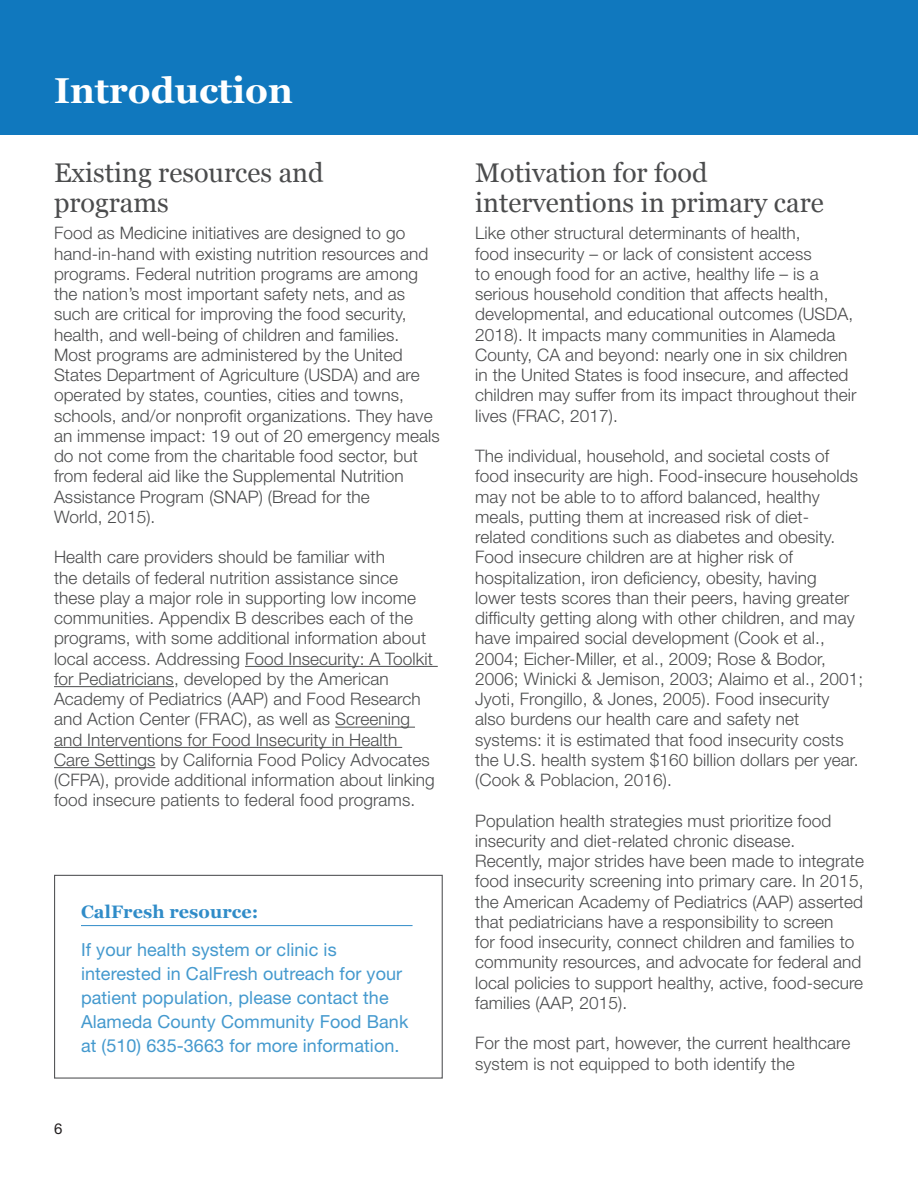
<style>
.page{position:relative;width:918px;height:1188px;background:#fff}
.page>*{position:absolute;margin:0;border:0;box-sizing:border-box;transform-origin:0 0}
.t1{font:700 36px "Georgia";color:#fff}
.t2{font:27px/30px "Georgia";color:#4b4c4d}
.t3{font:18px/24px "Helvetica Neue LT Std";letter-spacing:.005em;color:#4499ce}
.t4{font:700 18px "Georgia";letter-spacing:.005em;color:#308cc8}
.t5{font:300 17.25px/20.2px "Helvetica Neue LT Std";letter-spacing:.005em;color:#4b4c4d}
.t6{font:15px "Helvetica Neue LT Std";color:#231f20}
</style>
<div class="page">
<div style="left:0;top:0;width:918px;height:135px;background:#1078be"></div>
<hr style="left:245px;top:666px;width:193px;height:1px;background:#4b4c4d">
<hr style="left:54px;top:686px;width:120px;height:1px;background:#4b4c4d">
<hr style="left:335px;top:727px;width:80px;height:1px;background:#4b4c4d">
<hr style="left:54px;top:747px;width:348px;height:1px;background:#4b4c4d">
<hr style="left:54px;top:767px;width:101px;height:1px;background:#4b4c4d">
<div style="left:54px;top:875px;width:389px;height:204px;border:1px solid #57585a"></div>
<hr style="left:81px;top:925px;width:332px;height:1px;background:#308cc8">
<h1 class="t1" style="left:54px;top:63px;width:240px">Introduction</h1>
<h2 class="t2" style="left:54px;top:157px;width:271px">Existing resources and programs</h2>
<p class="t5" style="left:54px;top:223px;width:387px">Food as Medicine initiatives are designed to go hand-in-hand with existing nutrition resources and programs. Federal nutrition programs are among the nation’s most important safety nets, and as such are critical for improving the food security, health, and well-being of children and families.<br>Most programs are administered by the United States Department of Agriculture (USDA) and are operated by states, counties, cities and towns, schools, and/or nonprofit organizations. They have an immense impact: 19 out of 20 emergency meals do not come from the charitable food sector, but from federal aid like the Supplemental Nutrition Assistance Program (SNAP) (Bread for the<br>World, 2015).</p>
<p class="t5" style="left:54px;top:547px;width:382px">Health care providers should be familiar with<br>the details of federal nutrition assistance since these play a major role in supporting low income communities. Appendix B describes each of the programs, with some additional information about local access. Addressing Food Insecurity: A Toolkit for Pediatricians, developed by the American Academy of Pediatrics (AAP) and Food Research and Action Center (FRAC), as well as Screening and Interventions for Food Insecurity in Health Care Settings by California Food Policy Advocates (CFPA), provide additional information about linking food insecure patients to federal food programs.</p>
<p class="t4" style="left:81px;top:899px;width:179px">CalFresh resource:</p>
<p class="t3" style="left:81px;top:937px;width:329px">If your health system or clinic is interested in CalFresh outreach for your patient population, please contact the Alameda County Community Food Bank at (510) 635-3663 for more information.</p>
<p class="t6" style="left:54px;top:1120px;width:10px">6</p>
<h2 class="t2" style="left:475px;top:157px;width:350px">Motivation for food interventions in primary care</h2>
<p class="t5" style="left:475px;top:223px;width:383px">Like other structural determinants of health,<br>food insecurity – or lack of consistent access<br>to enough food for an active, healthy life – is a serious household condition that affects health, developmental, and educational outcomes (USDA, 2018). It impacts many communities in Alameda County, CA and beyond: nearly one in six children in the United States is food insecure, and affected children may suffer from its impact throughout their lives (FRAC, 2017).</p>
<p class="t5" style="left:475px;top:446px;width:390px">The individual, household, and societal costs of food insecurity are high. Food-insecure households may not be able to to afford balanced, healthy meals, putting them at increased risk of diet&shy;related conditions such as diabetes and obesity.<br>Food insecure children are at higher risk of hospitalization, iron deficiency, obesity, having<br>lower tests scores than their peers, having greater difficulty getting along with other children, and may have impaired social development (Cook et al., 2004; Eicher-Miller, et al., 2009; Rose &amp; Bodor, 2006; Winicki &amp; Jemison, 2003; Alaimo et al., 2001; Jyoti, Frongillo, &amp; Jones, 2005). Food insecurity also burdens our health care and safety net systems: it is estimated that food insecurity costs the U.S. health system $160 billion dollars per year. (Cook &amp; Poblacion, 2016).</p>
<p class="t5" style="left:475px;top:810px;width:390px">Population health strategies must prioritize food insecurity and diet-related chronic disease.<br>Recently, major strides have been made to integrate food insecurity screening into primary care. In 2015, the American Academy of Pediatrics (AAP) asserted that pediatricians have a responsibility to screen<br>for food insecurity, connect children and families to community resources, and advocate for federal and local policies to support healthy, active, food-secure families (AAP, 2015).</p>
<p class="t5" style="left:475px;top:1033px;width:377px">For the most part, however, the current healthcare system is not equipped to both identify the</p>
</div>
